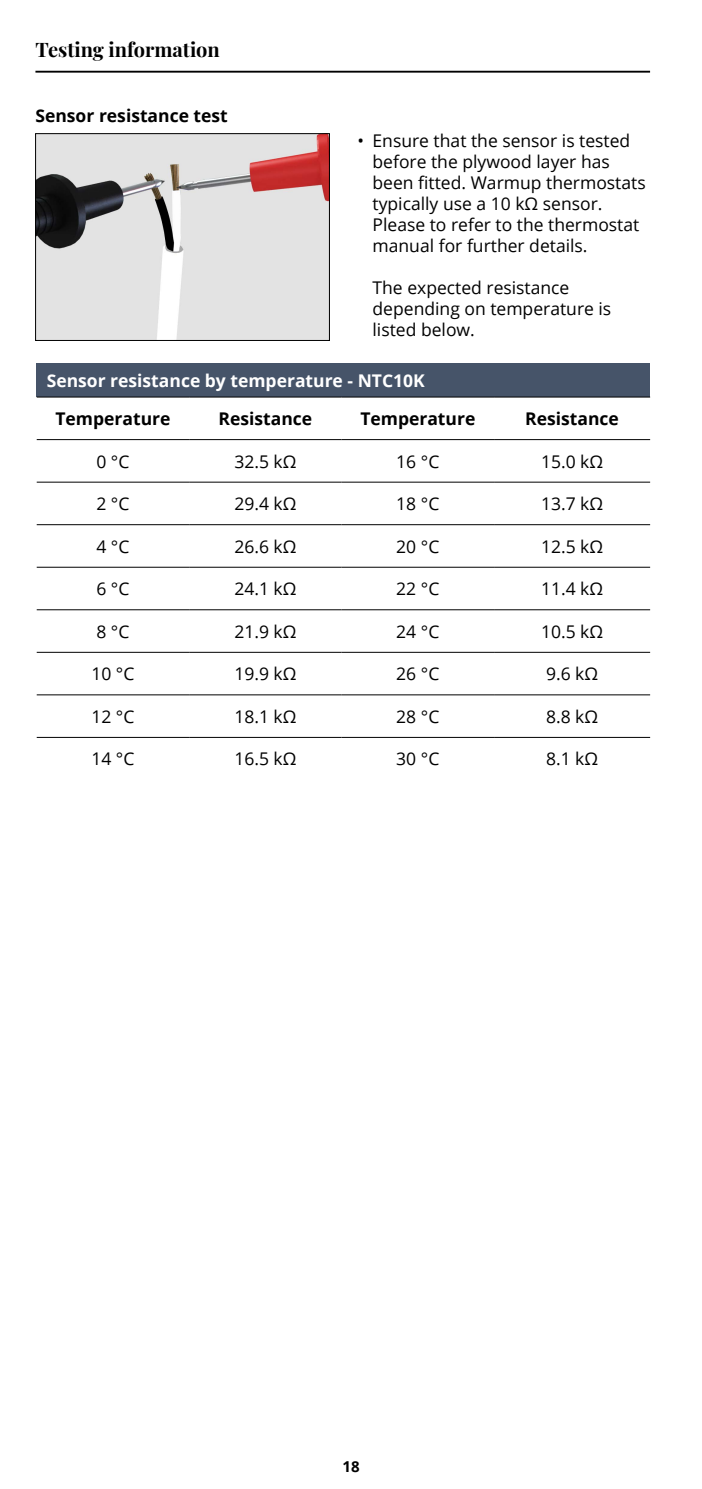
<style>
.page{position:relative;width:702px;height:1489px;background:#fff}
.page>*{position:absolute;margin:0;border:0;box-sizing:border-box;transform-origin:0 0}
.t1{font:700 20px "Playfair Display";color:#000}
.bullet{font:17.5px/21px "Open Sans";color:#000}
.t2{font:700 17.5px "Open Sans";color:#000}
.t3{font:700 17.5px "Open Sans";color:#fff}
.t4{font:700 15px "Open Sans";color:#000}
</style>
<div class="page">
<img style="left:37px;top:135px;width:290px;height:203px">
<div style="left:35px;top:133px;width:294px;height:207px;border:1px solid #000"></div>
<div style="left:37px;top:363px;width:613px;height:34px;background:#465469"></div>
<hr style="left:37px;top:396px;width:152px;height:1px;background:#000">
<hr style="left:189px;top:396px;width:152px;height:1px;background:#000">
<hr style="left:341px;top:396px;width:153px;height:1px;background:#000">
<hr style="left:494px;top:396px;width:156px;height:1px;background:#000">
<hr style="left:37px;top:439px;width:152px;height:1px;background:#000">
<hr style="left:189px;top:439px;width:152px;height:1px;background:#000">
<hr style="left:341px;top:439px;width:153px;height:1px;background:#000">
<hr style="left:494px;top:439px;width:156px;height:1px;background:#000">
<hr style="left:37px;top:481px;width:152px;height:1px;background:#000">
<hr style="left:189px;top:481px;width:152px;height:1px;background:#000">
<hr style="left:341px;top:481px;width:153px;height:1px;background:#000">
<hr style="left:494px;top:481px;width:156px;height:1px;background:#000">
<hr style="left:37px;top:524px;width:152px;height:1px;background:#000">
<hr style="left:189px;top:524px;width:152px;height:1px;background:#000">
<hr style="left:341px;top:524px;width:153px;height:1px;background:#000">
<hr style="left:494px;top:524px;width:156px;height:1px;background:#000">
<hr style="left:37px;top:567px;width:152px;height:1px;background:#000">
<hr style="left:189px;top:567px;width:152px;height:1px;background:#000">
<hr style="left:341px;top:567px;width:153px;height:1px;background:#000">
<hr style="left:494px;top:567px;width:156px;height:1px;background:#000">
<hr style="left:37px;top:609px;width:152px;height:1px;background:#000">
<hr style="left:189px;top:609px;width:152px;height:1px;background:#000">
<hr style="left:341px;top:609px;width:153px;height:1px;background:#000">
<hr style="left:494px;top:609px;width:156px;height:1px;background:#000">
<hr style="left:37px;top:652px;width:152px;height:1px;background:#000">
<hr style="left:189px;top:652px;width:152px;height:1px;background:#000">
<hr style="left:341px;top:652px;width:153px;height:1px;background:#000">
<hr style="left:494px;top:652px;width:156px;height:1px;background:#000">
<hr style="left:37px;top:694px;width:152px;height:1px;background:#000">
<hr style="left:189px;top:694px;width:152px;height:1px;background:#000">
<hr style="left:341px;top:694px;width:153px;height:1px;background:#000">
<hr style="left:494px;top:694px;width:156px;height:1px;background:#000">
<hr style="left:37px;top:737px;width:152px;height:1px;background:#000">
<hr style="left:189px;top:737px;width:152px;height:1px;background:#000">
<hr style="left:341px;top:737px;width:153px;height:1px;background:#000">
<hr style="left:494px;top:737px;width:156px;height:1px;background:#000">
<hr style="left:35px;top:71px;width:615px;height:2px;background:#000">
<p class="t1" style="left:35px;top:34px;width:186px">Testing information</p>
<p class="t2" style="left:35px;top:103px;width:194px">Sensor resistance test</p>
<p class="bullet" style="left:372px;top:130px;width:275px;text-indent:-15px">• Ensure that the sensor is tested before the plywood layer has been fitted. Warmup thermostats typically use a 10 kΩ sensor.<br>Please to refer to the thermostat manual for further details.</p>
<p class="bullet" style="left:372px;top:277px;width:240px">The expected resistance depending on temperature is listed below.</p>
<p class="t3" style="left:47px;top:368px;width:379px">Sensor resistance by temperature - NTC10K</p>
<p class="t2" style="left:55px;top:406px;width:116px">Temperature</p>
<p class="t2" style="left:218px;top:406px;width:95px">Resistance</p>
<p class="t2" style="left:360px;top:406px;width:116px">Temperature</p>
<p class="t2" style="left:525px;top:406px;width:95px">Resistance</p>
<p class="bullet" style="left:96px;top:450px;width:35px">0 °C</p>
<p class="bullet" style="left:234px;top:450px;width:64px">32.5 kΩ</p>
<p class="bullet" style="left:396px;top:450px;width:45px">16 °C</p>
<p class="bullet" style="left:541px;top:450px;width:64px">15.0 kΩ</p>
<p class="bullet" style="left:96px;top:493px;width:35px">2 °C</p>
<p class="bullet" style="left:234px;top:493px;width:64px">29.4 kΩ</p>
<p class="bullet" style="left:396px;top:493px;width:45px">18 °C</p>
<p class="bullet" style="left:541px;top:493px;width:64px">13.7 kΩ</p>
<p class="bullet" style="left:96px;top:535px;width:35px">4 °C</p>
<p class="bullet" style="left:234px;top:535px;width:64px">26.6 kΩ</p>
<p class="bullet" style="left:396px;top:535px;width:45px">20 °C</p>
<p class="bullet" style="left:541px;top:535px;width:64px">12.5 kΩ</p>
<p class="bullet" style="left:96px;top:578px;width:35px">6 °C</p>
<p class="bullet" style="left:234px;top:578px;width:64px">24.1 kΩ</p>
<p class="bullet" style="left:396px;top:578px;width:45px">22 °C</p>
<p class="bullet" style="left:541px;top:578px;width:64px">11.4 kΩ</p>
<p class="bullet" style="left:96px;top:620px;width:35px">8 °C</p>
<p class="bullet" style="left:234px;top:620px;width:64px">21.9 kΩ</p>
<p class="bullet" style="left:396px;top:620px;width:45px">24 °C</p>
<p class="bullet" style="left:541px;top:620px;width:64px">10.5 kΩ</p>
<p class="bullet" style="left:91px;top:663px;width:45px">10 °C</p>
<p class="bullet" style="left:234px;top:663px;width:64px">19.9 kΩ</p>
<p class="bullet" style="left:396px;top:663px;width:45px">26 °C</p>
<p class="bullet" style="left:546px;top:663px;width:54px">9.6 kΩ</p>
<p class="bullet" style="left:91px;top:705px;width:45px">12 °C</p>
<p class="bullet" style="left:234px;top:705px;width:64px">18.1 kΩ</p>
<p class="bullet" style="left:396px;top:705px;width:45px">28 °C</p>
<p class="bullet" style="left:546px;top:705px;width:54px">8.8 kΩ</p>
<p class="bullet" style="left:91px;top:748px;width:45px">14 °C</p>
<p class="bullet" style="left:234px;top:748px;width:64px">16.5 kΩ</p>
<p class="bullet" style="left:396px;top:748px;width:45px">30 °C</p>
<p class="bullet" style="left:546px;top:748px;width:54px">8.1 kΩ</p>
<p class="t4" style="left:342px;top:1455px;width:19px">18</p>
</div>
